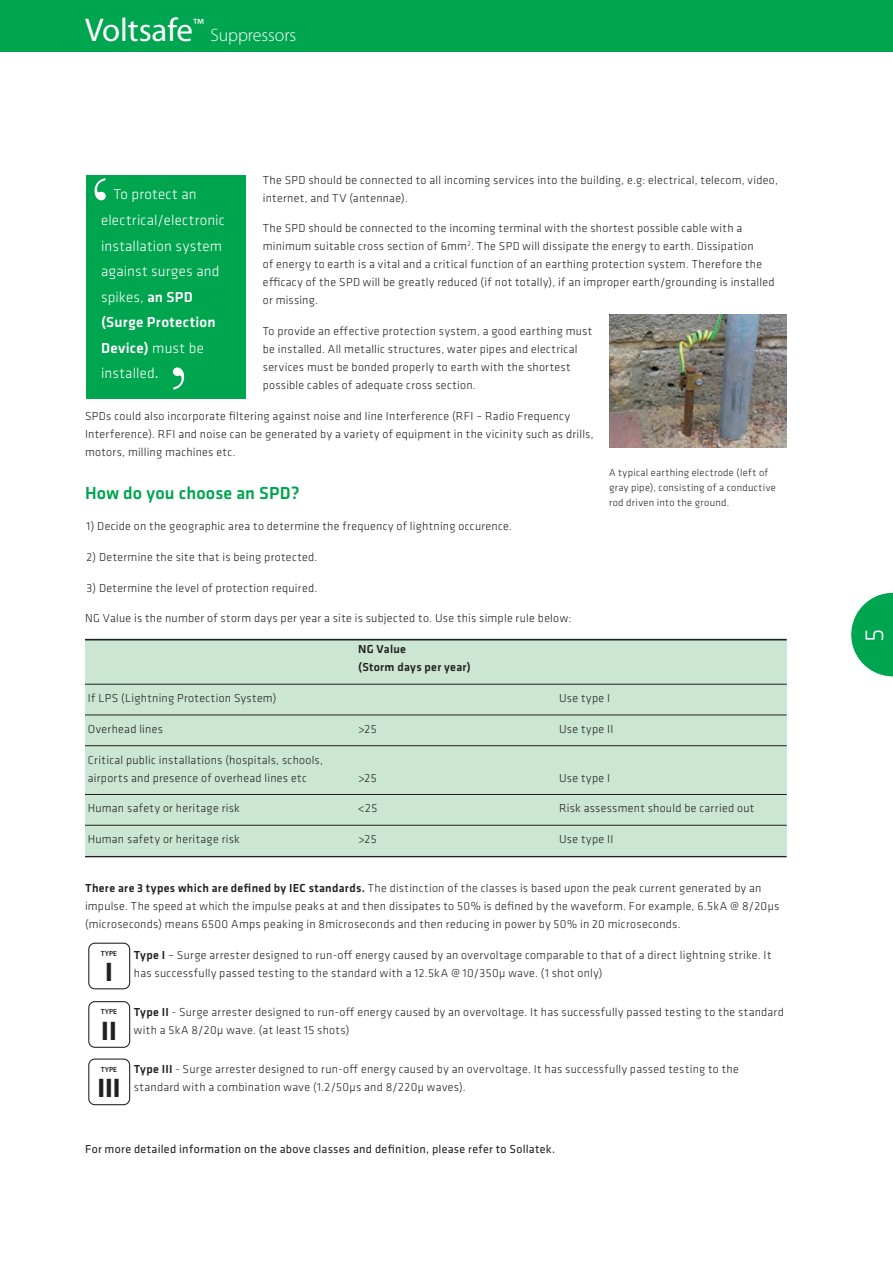
<style>
.page{position:relative;width:893px;height:1263px;background:#fff}
.page>*{position:absolute;margin:0;border:0;box-sizing:border-box;transform-origin:0 0}
.t1{font:33px "Myriad Pro";letter-spacing:-.005em;color:#fff}
.t2{font:700 27px "Myriad Pro";color:#231f20}
.t3{font:300 27px "Klavika";color:#fff}
.t4{font:500 18px "Klavika";letter-spacing:.005em;color:#00a54f}
.t5{font:300 18px "Myriad Pro";letter-spacing:-.005em;color:#fff}
.t6{font:300 15px/25.5px "Klavika";letter-spacing:.01em;color:#fff}
.t7{font:300 12px/18px "Klavika";letter-spacing:.025em;color:#231f20}
.t8{font:12px "Klavika";letter-spacing:.02em;color:#231f20}
.t9{font:500 12px/18px "Klavika";letter-spacing:.025em;color:#231f20}
.t10{font:300 10.5px/15px "Klavika";letter-spacing:.03em;color:#231f20}
.t11{font:600 7.5px "Myriad Pro";color:#231f20}
.t12{font:700 6.75px "Myriad";color:#231f20}
.s1{font-weight:500}
.s2{font-weight:400}
</style>
<div class="page">
<div style="left:85px;top:639px;width:702px;height:216px;background:#cbe6d3"></div>
<hr style="left:85px;top:639px;width:702px;height:1px;background:#231f20">
<hr style="left:85px;top:684px;width:702px;height:1px;background:#231f20">
<hr style="left:85px;top:715px;width:702px;height:1px;background:#231f20">
<hr style="left:85px;top:745px;width:702px;height:1px;background:#231f20">
<hr style="left:85px;top:794px;width:702px;height:1px;background:#231f20">
<hr style="left:85px;top:825px;width:702px;height:1px;background:#231f20">
<hr style="left:85px;top:856px;width:702px;height:1px;background:#231f20">
<div style="left:88px;top:943px;width:42px;height:46px;border:1px solid #231f20;border-radius:6px"></div>
<div style="left:88px;top:1001px;width:42px;height:47px;border:1px solid #231f20;border-radius:6px"></div>
<div style="left:88px;top:1058px;width:42px;height:47px;border:1px solid #231f20;border-radius:6px"></div>
<div style="left:0;top:0;width:893px;height:51px;background:#00a54f"></div>
<img style="left:609px;top:315px;width:178px;height:133px">
<div style="left:86px;top:175px;width:160px;height:224px;background:#00a54f"></div>
<svg style="left:173px;top:367px;width:11px;height:23px"></svg>
<svg style="left:95px;top:178px;width:11px;height:22px"></svg>
<svg style="left:851px;top:592px;width:42px;height:85px"></svg>
<h1 class="t1" style="left:85px;top:10px;width:120px">Voltsafe<sup>™</sup></h1>
<h3 class="t5" style="left:210px;top:24px;width:87px">Suppressors</h3>
<p class="t7" style="left:263px;top:171px;width:517px">The SPD should be connected to all incoming services into the building, e.g: electrical, telecom, video, internet, and TV (antennae).</p>
<p class="t7" style="left:263px;top:219px;width:513px">The SPD should be connected to the incoming terminal with the shortest possible cable with a minimum suitable cross section of 6mm<sup>2</sup>. The SPD will dissipate the energy to earth. Dissipation<br>of energy to earth is a vital and a critical function of an earthing protection system. Therefore the efficacy of the SPD will be greatly reduced (if not totally), if an improper earth/grounding is installed or missing.</p>
<p class="t7" style="left:263px;top:322px;width:331px">To provide an effective protection system, a good earthing must be installed. All metallic structures, water pipes and electrical services must be bonded properly to earth with the shortest possible cables of adequate cross section.</p>
<p class="t7" style="left:85px;top:407px;width:510px">SPDs could also incorporate filtering against noise and line Interference (RFI – Radio Frequency<br>Interference). RFI and noise can be generated by a variety of equipment in the vicinity such as drills, motors, milling machines etc.</p>
<h3 class="t4" style="left:85px;top:481px;width:216px">How do you choose an SPD?</h3>
<p class="t7" style="left:87px;top:517px;width:427px">1) Decide on the geographic area to determine the frequency of lightning occurence.</p>
<p class="t7" style="left:87px;top:548px;width:232px">2) Determine the site that is being protected.</p>
<p class="t7" style="left:87px;top:579px;width:232px">3) Determine the level of protection required.</p>
<p class="t7" style="left:85px;top:609px;width:488px">NG Value is the number of storm days per year a site is subjected to. Use this simple rule below:</p>
<p class="t9" style="left:358px;top:640px;width:114px">NG Value<br>(Storm days per year)</p>
<p class="t7" style="left:88px;top:689px;width:190px">If LPS (Lightning Protection System)</p>
<p class="t7" style="left:559px;top:689px;width:53px">Use type I</p>
<p class="t7" style="left:88px;top:720px;width:77px">Overhead lines</p>
<p class="t7" style="left:358px;top:720px;width:20px">&gt;25</p>
<p class="t7" style="left:559px;top:720px;width:56px">Use type II</p>
<p class="t7" style="left:88px;top:750px;width:237px">Critical public installations (hospitals, schools, airports and presence of overhead lines etc</p>
<p class="t6" style="left:101px;top:182px;width:125px;text-indent:12px">To protect an electrical/electronic installation system against surges and spikes, <span class="s1">an SPD (Surge Protection<br>Device)</span> must be installed<span class="s2">.</span></p>
<p class="t10" style="left:609px;top:465px;width:168px">A typical earthing electrode (left of gray pipe), consisting of a conductive rod driven into the ground.</p>
<p class="t7" style="left:358px;top:768px;width:20px">&gt;25</p>
<p class="t7" style="left:559px;top:768px;width:53px">Use type I</p>
<p class="t7" style="left:88px;top:799px;width:154px">Human safety or heritage risk</p>
<p class="t7" style="left:358px;top:799px;width:21px">&lt;25</p>
<p class="t7" style="left:559px;top:799px;width:197px">Risk assessment should be carried out</p>
<p class="t7" style="left:88px;top:830px;width:154px">Human safety or heritage risk</p>
<p class="t7" style="left:358px;top:830px;width:20px">&gt;25</p>
<p class="t7" style="left:559px;top:830px;width:56px">Use type II</p>
<p class="t7" style="left:85px;top:879px;width:696px"><span class="s1">There are 3 types which are defined by IEC standards.</span> The distinction of the classes is based upon the peak current generated by an impulse. The speed at which the impulse peaks at and then dissipates to 50% is defined by the waveform. For example, 6.5kA @ 8/20µs (microseconds) means 6500 Amps peaking in 8microseconds and then reducing in power by 50% in 20 microseconds.</p>
<p class="t7" style="left:134px;top:945px;width:639px"><span class="s1">Type I</span> – Surge arrester designed to run-off energy caused by an overvoltage comparable to that of a direct lightning strike. It has successfully passed testing to the standard with a 12.5kA @ 10/350µ wave. (1 shot only)</p>
<p class="t7" style="left:134px;top:1003px;width:651px"><span class="s1">Type II</span> - Surge arrester designed to run-off energy caused by an overvoltage. It has successfully passed testing to the standard with a 5kA 8/20µ wave. (at least 15 shots)</p>
<p class="t7" style="left:134px;top:1060px;width:606px"><span class="s1">Type III</span> - Surge arrester designed to run-off energy caused by an overvoltage. It has successfully passed testing to the standard with a combination wave (1.2/50µs and 8/220µ waves).</p>
<p class="t12" style="left:147px;top:907px;width:40px">High Voltage</p>
<p class="t12" style="left:524px;top:907px;width:37px">Power-Back</p>
<p class="t12" style="left:337px;top:907px;width:31px">Advanced</p>
<p class="t12" style="left:92px;top:907px;width:33px">RFI / Noise</p>
<p class="t12" style="left:407px;top:907px;width:21px">Expert</p>
<p class="t12" style="left:463px;top:907px;width:35px">Power Cuts</p>
<p class="t12" style="left:583px;top:907px;width:48px">Telecom Surges</p>
<p class="t12" style="left:207px;top:907px;width:38px">Low Voltage</p>
<p class="t12" style="left:278px;top:907px;width:17px">Basic</p>
<p class="t11" style="left:101px;top:948px;width:18px">TYPE</p>
<h2 class="t2" style="left:105px;top:954px;width:9px">I</h2>
<p class="t11" style="left:101px;top:1007px;width:18px">TYPE</p>
<h2 class="t2" style="left:101px;top:1013px;width:17px">II</h2>
<p class="t11" style="left:101px;top:1064px;width:18px">TYPE</p>
<h2 class="t2" style="left:97px;top:1070px;width:25px">III</h2>
<p class="t8" style="left:85px;top:1141px;width:472px">For more detailed information on the above classes and definition, please refer to Sollatek.</p>
<h2 class="t3" style="left:858px;top:642px;width:15px;rotate:-90deg">5</h2>
</div>
